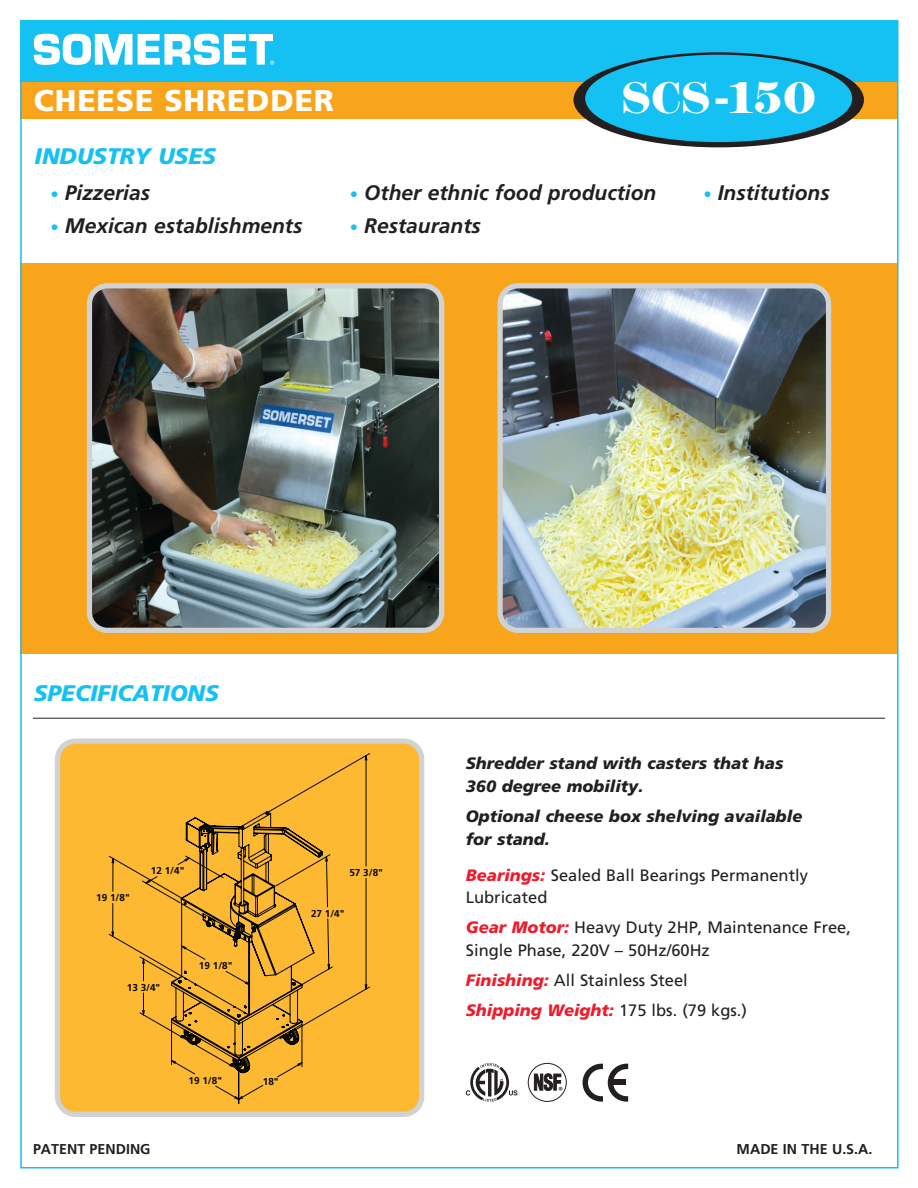
<style>
.page{position:relative;width:918px;height:1188px;background:#fff}
.page>*{position:absolute;margin:0;border:0;box-sizing:border-box;transform-origin:0 0}
.t1{font:800 45.9px "Modern No 216";letter-spacing:-.01em;color:#fff}
.t2{font:900 30px "Frutiger";letter-spacing:.03em;color:#fff}
.t3{font:italic 900 22.5px "Frutiger";color:#15c0f2}
.t4{font:italic 700 21px "Frutiger";color:#231f20}
.t5{font:16.5px/22.5px "Frutiger";color:#231f20}
.t6{font:italic 900 16.5px/22.5px "Frutiger";color:#231f20}
.t7{font:700 14.25px "Frutiger";color:#231f20}
.t8{font:700 9.9px "Frutiger";color:#050504}
.s1{font-size:16.5px;color:#15c0f2}
.s2{font-weight:900;font-style:italic;color:#ee1b2c}
</style>
<div class="page">
<div style="left:20px;top:263px;width:878px;height:390px;background:#f9a51b"></div>
<img style="left:504px;top:289px;width:321px;height:338px">
<div style="left:498px;top:283px;width:333px;height:350px;border:5px solid #d1d2d4;border-radius:18px"></div>
<img style="left:93px;top:289px;width:345px;height:338px">
<div style="left:87px;top:283px;width:357px;height:350px;border:5px solid #d1d2d4;border-radius:18px"></div>
<div style="left:20px;top:20px;width:878px;height:90px;background:#15c0f2"></div>
<div style="left:20px;top:82px;width:878px;height:37px;background:#f9a51b"></div>
<svg style="left:573px;top:52px;width:291px;height:95px;background:#23292d"></svg>
<div style="left:585px;top:55px;width:267px;height:87px;background:#15c0f2;border-radius:50%"></div>
<svg style="left:34px;top:34px;width:240px;height:31px"></svg>
<hr style="left:33px;top:718px;width:852px;height:1px;background:#231f20">
<div style="left:528px;top:1063px;width:39px;height:39px;border:1px solid #231f20;border-radius:50%"></div>
<svg style="left:534px;top:1074px;width:28px;height:17px"></svg>
<svg style="left:583px;top:1064px;width:45px;height:38px"></svg>
<div style="left:612px;top:1079px;width:13px;height:6px;background:#231f20"></div>
<svg style="left:466px;top:1063px;width:52px;height:39px"></svg>
<div style="left:58px;top:741px;width:364px;height:373px;background:#fdb931;border-radius:18px"></div>
<div style="left:55px;top:738px;width:369px;height:379px;border:5px solid #d1d2d4;border-radius:18px"></div>
<svg style="left:112px;top:756px;width:255px;height:343px"></svg>
<svg style="left:170px;top:810px;width:153px;height:264px"></svg>
<h2 class="t2" style="left:34px;top:82px;width:302px">CHEESE SHREDDER</h2>
<h1 class="t1" style="left:622px;top:72px;width:196px">SCS-150</h1>
<h3 class="t3" style="left:35px;top:142px;width:183px">INDUSTRY USES</h3>
<p class="t4" style="left:50px;top:180px;width:101px"><span class="s1">•</span> Pizzerias</p>
<p class="t4" style="left:50px;top:213px;width:254px"><span class="s1">•</span> Mexican establishments</p>
<p class="t4" style="left:350px;top:180px;width:308px"><span class="s1">•</span> Other ethnic food production</p>
<p class="t4" style="left:350px;top:213px;width:133px"><span class="s1">•</span> Restaurants</p>
<p class="t4" style="left:703px;top:180px;width:128px"><span class="s1">•</span> Institutions</p>
<h3 class="t3" style="left:34px;top:679px;width:187px">SPECIFICATIONS</h3>
<p class="t8" style="left:96px;top:892px;width:35px">19 1/8"</p>
<p class="t8" style="left:151px;top:865px;width:35px">12 1/4"</p>
<p class="t8" style="left:127px;top:982px;width:35px">13 3/4"</p>
<p class="t8" style="left:199px;top:960px;width:35px">19 1/8"</p>
<p class="t8" style="left:349px;top:867px;width:35px">57 3/8"</p>
<p class="t8" style="left:311px;top:907px;width:35px">27 1/4"</p>
<p class="t7" style="left:33px;top:1141px;width:119px">PATENT PENDING</p>
<p class="t8" style="left:189px;top:1075px;width:35px">19 1/8"</p>
<p class="t8" style="left:263px;top:1076px;width:17px">18"</p>
<p class="t6" style="left:466px;top:752px;width:319px">Shredder stand with casters that has<br>360 degree mobility.</p>
<p class="t6" style="left:466px;top:805px;width:338px">Optional cheese box shelving available for stand.</p>
<p class="t5" style="left:466px;top:863px;width:344px"><span class="s2">Bearings:</span> Sealed Ball Bearings Permanently<br>Lubricated</p>
<p class="t5" style="left:466px;top:916px;width:387px"><span class="s2">Gear Motor:</span> Heavy Duty 2HP, Maintenance Free,<br>Single Phase, 220V – 50Hz/60Hz</p>
<p class="t5" style="left:466px;top:965px;width:283px;line-height:30px"><span class="s2">Finishing:</span> All Stainless Steel<br><span class="s2">Shipping Weight:</span> 175 lbs. (79 kgs.)</p>
<p class="t7" style="left:737px;top:1141px;width:137px">MADE IN THE U.S.A.</p>
</div>
